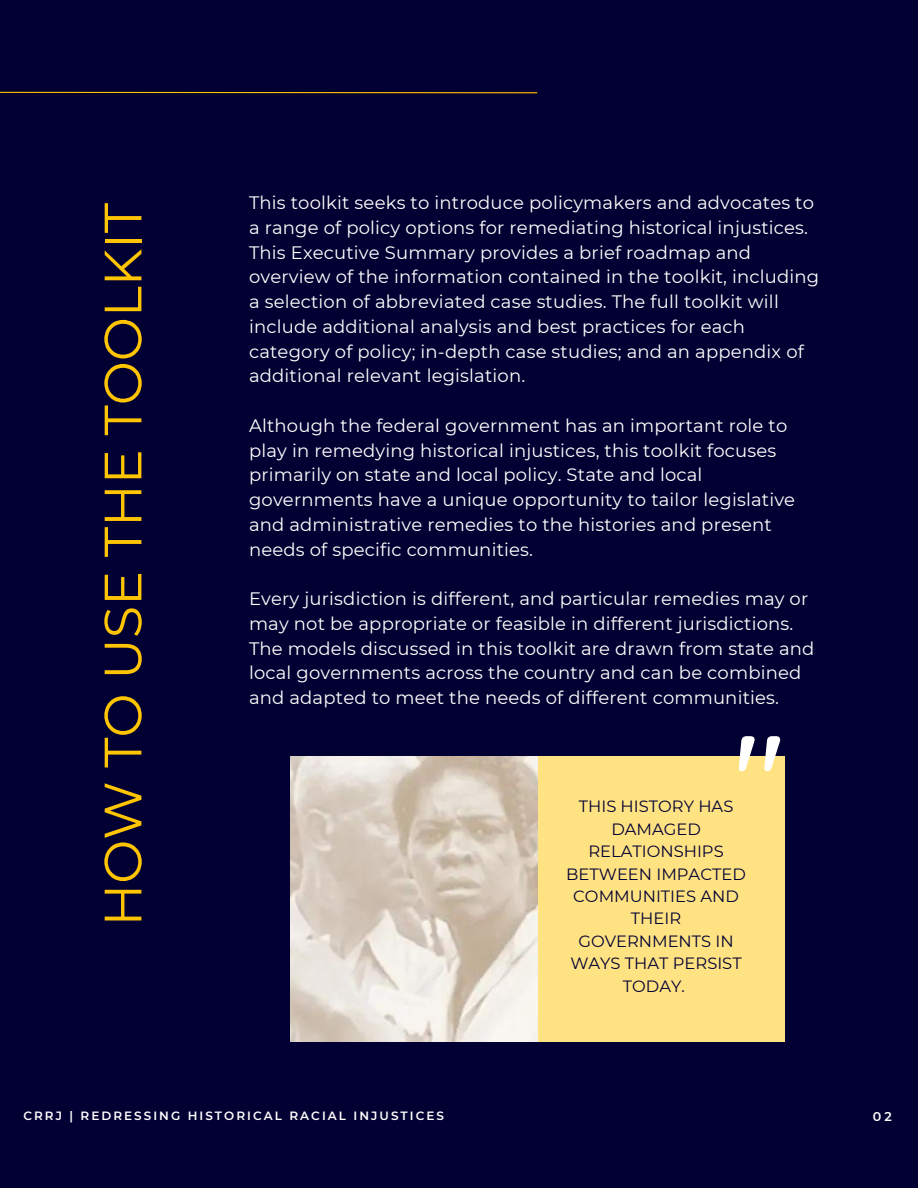
<style>
.page{position:relative;width:918px;height:1188px;background:#020032}
.page>*{position:absolute;margin:0;border:0;box-sizing:border-box;transform-origin:0 0}
.t1{font:500 123.3px "Quicksand";color:#fff}
.t2{font:52.5px "Montserrat";color:#ffc502}
.t3{font:18px/24.8px "Montserrat";letter-spacing:.01em;color:#fff}
.t4{font:16.35px/22.5px "Montserrat";color:#000034;text-align:center}
.t5{font:600 12.75px "Montserrat";color:#fff}
.t6{font:600 12px "Montserrat";letter-spacing:.17em;color:#fff}
</style>
<div class="page">
<hr style="left:0;top:92px;width:537px;height:1px;background:#ffc502">
<div style="left:527px;top:756px;width:258px;height:286px;background:#ffe281"></div>
<img style="left:290px;top:756px;width:248px;height:286px">
<p class="t2" style="left:91px;top:926px;width:725px;rotate:-90deg">HOW TO USE THE TOOLKIT</p>
<p class="t3" style="left:249px;top:190px;width:572px">This toolkit seeks to introduce policymakers and advocates to a range of policy options for remediating historical injustices.<br>This Executive Summary provides a brief roadmap and overview of the information contained in the toolkit, including a selection of abbreviated case studies. The full toolkit will include additional analysis and best practices for each category of policy; in-depth case studies; and an appendix of additional relevant legislation.</p>
<p class="t3" style="left:249px;top:413px;width:548px">Although the federal government has an important role to play in remedying historical injustices, this toolkit focuses primarily on state and local policy. State and local governments have a unique opportunity to tailor legislative and administrative remedies to the histories and present needs of specific communities.</p>
<p class="t3" style="left:249px;top:586px;width:567px">Every jurisdiction is different, and particular remedies may or may not be appropriate or feasible in different jurisdictions.<br>The models discussed in this toolkit are drawn from state and local governments across the country and can be combined and adapted to meet the needs of different communities.</p>
<p class="t1" style="left:734px;top:699px;width:52px">"</p>
<p class="t4" style="left:566px;top:795px;width:181px">THIS HISTORY HAS<br>DAMAGED<br>RELATIONSHIPS<br>BETWEEN IMPACTED<br>COMMUNITIES AND<br>THEIR<br>GOVERNMENTS IN<br>WAYS THAT PERSIST<br>TODAY.</p>
<p class="t6" style="left:23px;top:1109px;width:422px">CRRJ | REDRESSING HISTORICAL RACIAL INJUSTICES</p>
<p class="t5" style="left:873px;top:1109px;width:21px">02</p>
</div>
